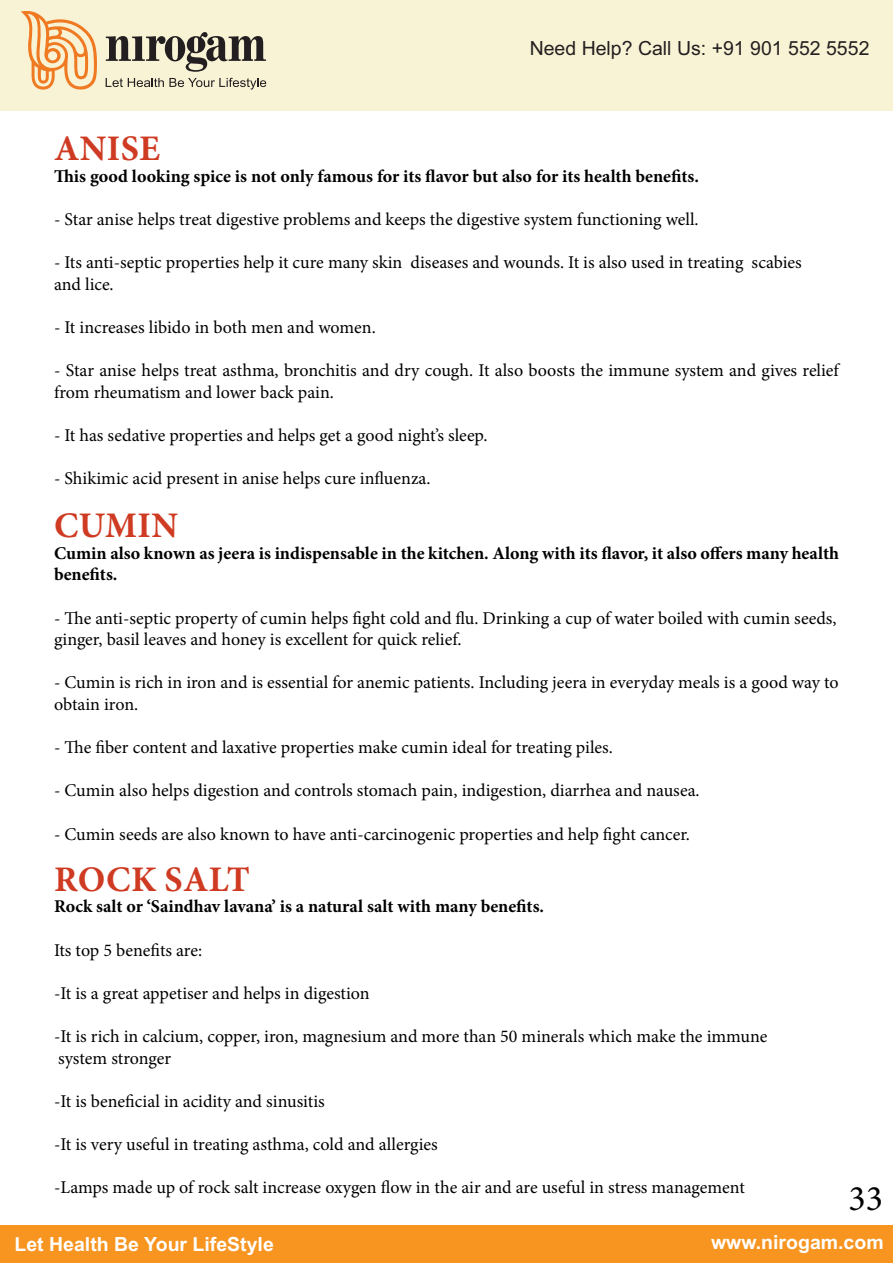
<style>
.page{position:relative;width:893px;height:1263px;background:#fff}
.page>*{position:absolute;margin:0;border:0;box-sizing:border-box;transform-origin:0 0}
.t1{font:700 36px "Minion Pro";letter-spacing:.01em;color:#cf3a22}
.t2{font:36px "Minion Pro";color:#000}
.t3{font:700 19.5px "Arial";color:#fff}
.t4{font:19.5px "Arial";color:#231f20}
.t5{font:18px/21.6px "Minion Pro";color:#000}
.t6{font:700 18px/21.6px "Minion Pro";letter-spacing:.005em;color:#000}
</style>
<div class="page">
<div style="left:0;top:0;width:893px;height:111px;background:#f9f3d6"></div>
<div style="left:0;top:1225px;width:893px;height:38px;background:#f79520"></div>
<svg style="left:21px;top:11px;width:76px;height:79px"></svg>
<svg style="left:106px;top:78px;width:160px;height:12px"></svg>
<svg style="left:106px;top:32px;width:160px;height:40px"></svg>
<p class="t4" style="left:530px;top:36px;width:341px">Need Help? Call Us: +91 901 552 5552</p>
<h1 class="t1" style="left:54px;top:124px;width:107px">Anise</h1>
<p class="t6" style="left:54px;top:165px;width:646px">This good looking spice is not only famous for its flavor but also for its health benefits.</p>
<p class="t5" style="left:54px;top:209px;width:646px">- Star anise helps treat digestive problems and keeps the digestive system functioning well.</p>
<p class="t5" style="left:54px;top:252px;width:749px">- Its anti-septic properties help it cure many skin diseases and wounds. It is also used in treating scabies and lice.</p>
<p class="t5" style="left:54px;top:317px;width:323px">- It increases libido in both men and women.</p>
<p class="t5" style="left:54px;top:360px;width:786px">- Star anise helps treat asthma, bronchitis and dry cough. It also boosts the immune system and gives relief from rheumatism and lower back pain.</p>
<p class="t5" style="left:54px;top:425px;width:435px">- It has sedative properties and helps get a good night’s sleep.</p>
<p class="t5" style="left:54px;top:468px;width:378px">- Shikimic acid present in anise helps cure influenza.</p>
<h1 class="t1" style="left:54px;top:500px;width:125px">Cumin</h1>
<p class="t6" style="left:54px;top:542px;width:786px">Cumin also known as jeera is indispensable in the kitchen. Along with its flavor, it also offers many health benefits.</p>
<p class="t5" style="left:54px;top:607px;width:784px">- The anti-septic property of cumin helps fight cold and flu. Drinking a cup of water boiled with cumin seeds, ginger, basil leaves and honey is excellent for quick relief.</p>
<p class="t5" style="left:54px;top:672px;width:786px">- Cumin is rich in iron and is essential for anemic patients. Including jeera in everyday meals is a good way to obtain iron.</p>
<p class="t5" style="left:54px;top:737px;width:560px">- The fiber content and laxative properties make cumin ideal for treating piles.</p>
<p class="t5" style="left:54px;top:780px;width:647px">- Cumin also helps digestion and controls stomach pain, indigestion, diarrhea and nausea.</p>
<p class="t5" style="left:54px;top:823px;width:638px">- Cumin seeds are also known to have anti-carcinogenic properties and help fight cancer.</p>
<h1 class="t1" style="left:54px;top:854px;width:197px">Rock Salt</h1>
<p class="t6" style="left:54px;top:896px;width:492px">Rock salt or ‘Saindhav lavana’ is a natural salt with many benefits.</p>
<p class="t5" style="left:54px;top:939px;width:150px">Its top 5 benefits are:</p>
<p class="t5" style="left:54px;top:982px;width:317px">-It is a great appetiser and helps in digestion</p>
<p class="t5" style="left:54px;top:1025px;width:715px">-It is rich in calcium, copper, iron, magnesium and more than 50 minerals which make the immune system stronger</p>
<p class="t5" style="left:54px;top:1090px;width:272px">-It is beneficial in acidity and sinusitis</p>
<p class="t5" style="left:54px;top:1133px;width:385px">-It is very useful in treating asthma, cold and allergies</p>
<p class="t5" style="left:54px;top:1177px;width:692px">-Lamps made up of rock salt increase oxygen flow in the air and are useful in stress management</p>
<h1 class="t2" style="left:848px;top:1174px;width:36px">33</h1>
<p class="t3" style="left:15px;top:1231px;width:261px">Let Health Be Your LifeStyle</p>
<p class="t3" style="left:711px;top:1229px;width:174px">www.nirogam.com</p>
</div>
